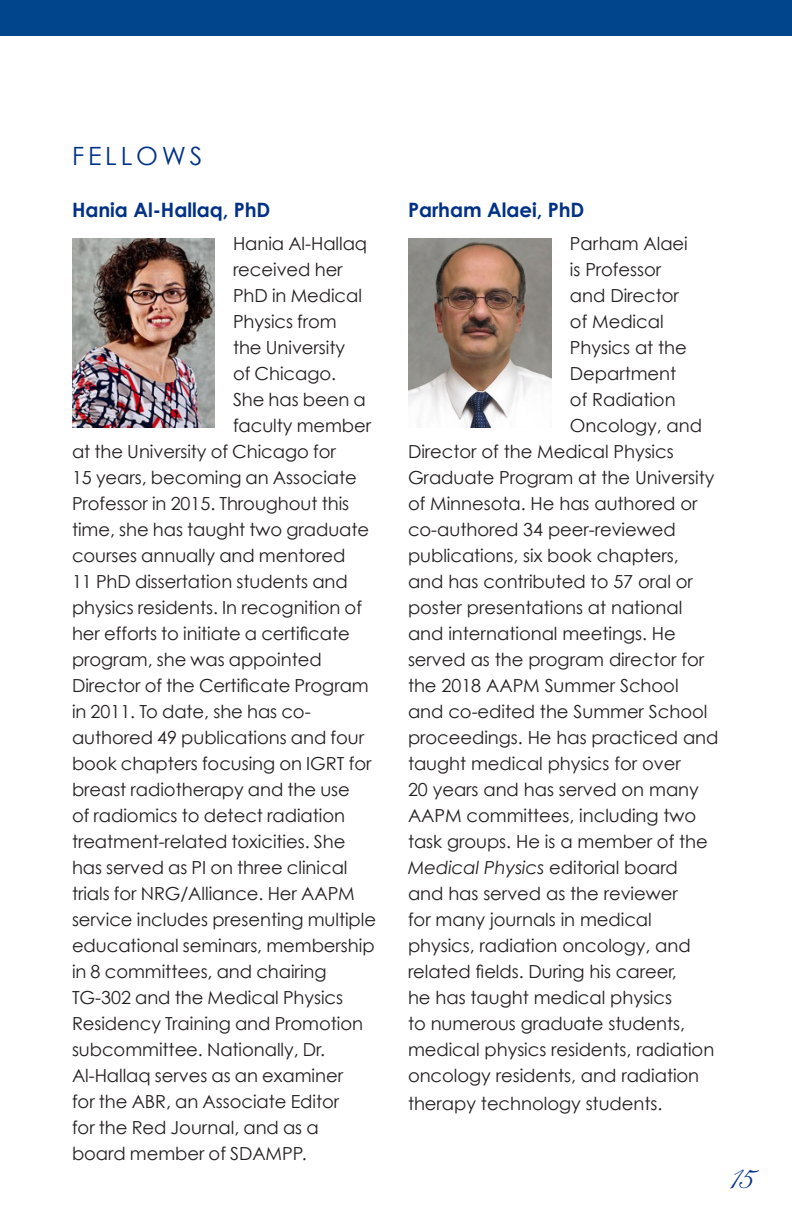
<style>
.page{position:relative;width:792px;height:1224px;background:#fff}
.page>*{position:absolute;margin:0;border:0;box-sizing:border-box;transform-origin:0 0}
.t1{font:25.2px "Century Gothic";letter-spacing:.15em;color:#003186}
.t2{font:24px "Annabelle JF";color:#003186}
.Name{font:700 19.8px "Century Gothic";letter-spacing:-.005em;color:#003186}
.Justified_Bio_Text{font:18px "Century Gothic";letter-spacing:-.005em;color:#231f20}
.Name-2{font:18px "Century Gothic";letter-spacing:-.005em;color:#231f20}
.Name-3{font:italic 18px "Century Gothic";letter-spacing:-.005em;color:#231f20}
.s1{font-style:normal}
</style>
<div class="page">
<img style="left:72px;top:238px;width:143px;height:190px">
<img style="left:409px;top:238px;width:143px;height:190px">
<div style="left:0;top:0;width:792px;height:36px;background:#01468c"></div>
<p class="t1" style="left:72px;top:141px;width:132px">FELLOWS</p>
<p class="Name" style="left:72px;top:197px;width:200px">Hania Al-Hallaq, PhD</p>
<p class="Justified_Bio_Text" style="left:233px;top:233px;width:136px">Hania Al-Hallaq</p>
<p class="Justified_Bio_Text" style="left:233px;top:259px;width:111px">received her</p>
<p class="Justified_Bio_Text" style="left:233px;top:285px;width:131px">PhD in Medical</p>
<p class="Justified_Bio_Text" style="left:233px;top:311px;width:105px">Physics from</p>
<p class="Justified_Bio_Text" style="left:233px;top:337px;width:114px">the University</p>
<p class="Justified_Bio_Text" style="left:233px;top:363px;width:105px">of Chicago.</p>
<p class="Justified_Bio_Text" style="left:233px;top:389px;width:134px">She has been a</p>
<p class="Justified_Bio_Text" style="left:233px;top:415px;width:140px">faculty member</p>
<p class="Justified_Bio_Text" style="left:72px;top:441px;width:265px">at the University of Chicago for</p>
<p class="Justified_Bio_Text" style="left:72px;top:467px;width:286px">15 years, becoming an Associate</p>
<p class="Justified_Bio_Text" style="left:72px;top:493px;width:279px">Professor in 2015. Throughout this</p>
<p class="Justified_Bio_Text" style="left:72px;top:519px;width:299px">time, she has taught two graduate</p>
<p class="Justified_Bio_Text" style="left:72px;top:545px;width:275px">courses annually and mentored</p>
<p class="Justified_Bio_Text" style="left:72px;top:571px;width:277px">11 PhD dissertation students and</p>
<p class="Justified_Bio_Text" style="left:72px;top:597px;width:292px">physics residents. In recognition of</p>
<p class="Justified_Bio_Text" style="left:72px;top:623px;width:279px">her efforts to initiate a certificate</p>
<p class="Justified_Bio_Text" style="left:72px;top:649px;width:251px">program, she was appointed</p>
<p class="Justified_Bio_Text" style="left:72px;top:675px;width:298px">Director of the Certificate Program</p>
<p class="Justified_Bio_Text" style="left:72px;top:701px;width:240px">in 2011. To date, she has co-</p>
<p class="Justified_Bio_Text" style="left:72px;top:727px;width:294px">authored 49 publications and four</p>
<p class="Justified_Bio_Text" style="left:72px;top:753px;width:301px">book chapters focusing on IGRT for</p>
<p class="Justified_Bio_Text" style="left:72px;top:779px;width:279px">breast radiotherapy and the use</p>
<p class="Justified_Bio_Text" style="left:72px;top:805px;width:275px">of radiomics to detect radiation</p>
<p class="Justified_Bio_Text" style="left:72px;top:831px;width:275px">treatment-related toxicities. She</p>
<p class="Justified_Bio_Text" style="left:72px;top:857px;width:277px">has served as PI on three clinical</p>
<p class="Justified_Bio_Text" style="left:72px;top:883px;width:284px">trials for NRG/Alliance. Her AAPM</p>
<p class="Justified_Bio_Text" style="left:72px;top:909px;width:306px">service includes presenting multiple</p>
<p class="Justified_Bio_Text" style="left:72px;top:935px;width:304px">educational seminars, membership</p>
<p class="Justified_Bio_Text" style="left:72px;top:961px;width:256px">in 8 committees, and chairing</p>
<p class="Justified_Bio_Text" style="left:72px;top:987px;width:273px">TG-302 and the Medical Physics</p>
<p class="Justified_Bio_Text" style="left:72px;top:1013px;width:293px">Residency Training and Promotion</p>
<p class="Justified_Bio_Text" style="left:72px;top:1039px;width:255px">subcommittee. Nationally, Dr.</p>
<p class="Justified_Bio_Text" style="left:72px;top:1065px;width:273px">Al-Hallaq serves as an examiner</p>
<p class="Justified_Bio_Text" style="left:72px;top:1091px;width:269px">for the ABR, an Associate Editor</p>
<p class="Justified_Bio_Text" style="left:72px;top:1117px;width:248px">for the Red Journal, and as a</p>
<p class="Justified_Bio_Text" style="left:72px;top:1143px;width:236px">board member of SDAMPP.</p>
<p class="Name" style="left:408px;top:197px;width:178px">Parham Alaei, PhD</p>
<p class="Name-2" style="left:570px;top:232px;width:119px">Parham Alaei</p>
<p class="Name-2" style="left:570px;top:258px;width:93px">is Professor</p>
<p class="Name-2" style="left:570px;top:284px;width:110px">and Director</p>
<p class="Name-2" style="left:570px;top:310px;width:95px">of Medical</p>
<p class="Name-2" style="left:570px;top:336px;width:118px">Physics at the</p>
<p class="Name-2" style="left:570px;top:362px;width:108px">Department</p>
<p class="Name-2" style="left:570px;top:388px;width:107px">of Radiation</p>
<p class="Name-2" style="left:570px;top:414px;width:134px">Oncology, and</p>
<p class="Name-2" style="left:408px;top:440px;width:267px">Director of the Medical Physics</p>
<p class="Name-2" style="left:408px;top:466px;width:308px">Graduate Program at the University</p>
<p class="Name-2" style="left:408px;top:492px;width:291px">of Minnesota. He has authored or</p>
<p class="Name-2" style="left:408px;top:518px;width:269px">co-authored 34 peer-reviewed</p>
<p class="Name-2" style="left:408px;top:544px;width:272px">publications, six book chapters,</p>
<p class="Name-2" style="left:408px;top:570px;width:287px">and has contributed to 57 oral or</p>
<p class="Name-2" style="left:408px;top:596px;width:276px">poster presentations at national</p>
<p class="Name-2" style="left:408px;top:622px;width:269px">and international meetings. He</p>
<p class="Name-2" style="left:408px;top:648px;width:298px">served as the program director for</p>
<p class="Name-2" style="left:408px;top:674px;width:272px">the 2018 AAPM Summer School</p>
<p class="Name-2" style="left:408px;top:700px;width:301px">and co-edited the Summer School</p>
<p class="Name-2" style="left:408px;top:726px;width:312px">proceedings. He has practiced and</p>
<p class="Name-2" style="left:408px;top:752px;width:274px">taught medical physics for over</p>
<p class="Name-2" style="left:408px;top:778px;width:292px">20 years and has served on many</p>
<p class="Name-2" style="left:408px;top:804px;width:290px">AAPM committees, including two</p>
<p class="Name-2" style="left:408px;top:830px;width:301px">task groups. He is a member of the</p>
<p class="Name-3" style="left:408px;top:856px;width:271px">Medical Physics <span class="s1">editorial board</span></p>
<p class="Name-2" style="left:408px;top:882px;width:271px">and has served as the reviewer</p>
<p class="Name-2" style="left:408px;top:908px;width:245px">for many journals in medical</p>
<p class="Name-2" style="left:408px;top:934px;width:284px">physics, radiation oncology, and</p>
<p class="Name-2" style="left:408px;top:960px;width:270px">related fields. During his career,</p>
<p class="Name-2" style="left:408px;top:986px;width:266px">he has taught medical physics</p>
<p class="Name-2" style="left:408px;top:1012px;width:279px">to numerous graduate students,</p>
<p class="Name-2" style="left:408px;top:1038px;width:308px">medical physics residents, radiation</p>
<p class="Name-2" style="left:408px;top:1064px;width:293px">oncology residents, and radiation</p>
<p class="Name-2" style="left:408px;top:1092px;width:256px">therapy technology students.</p>
<h2 class="t2" style="left:730px;top:1164px;width:28px">15</h2>
</div>
